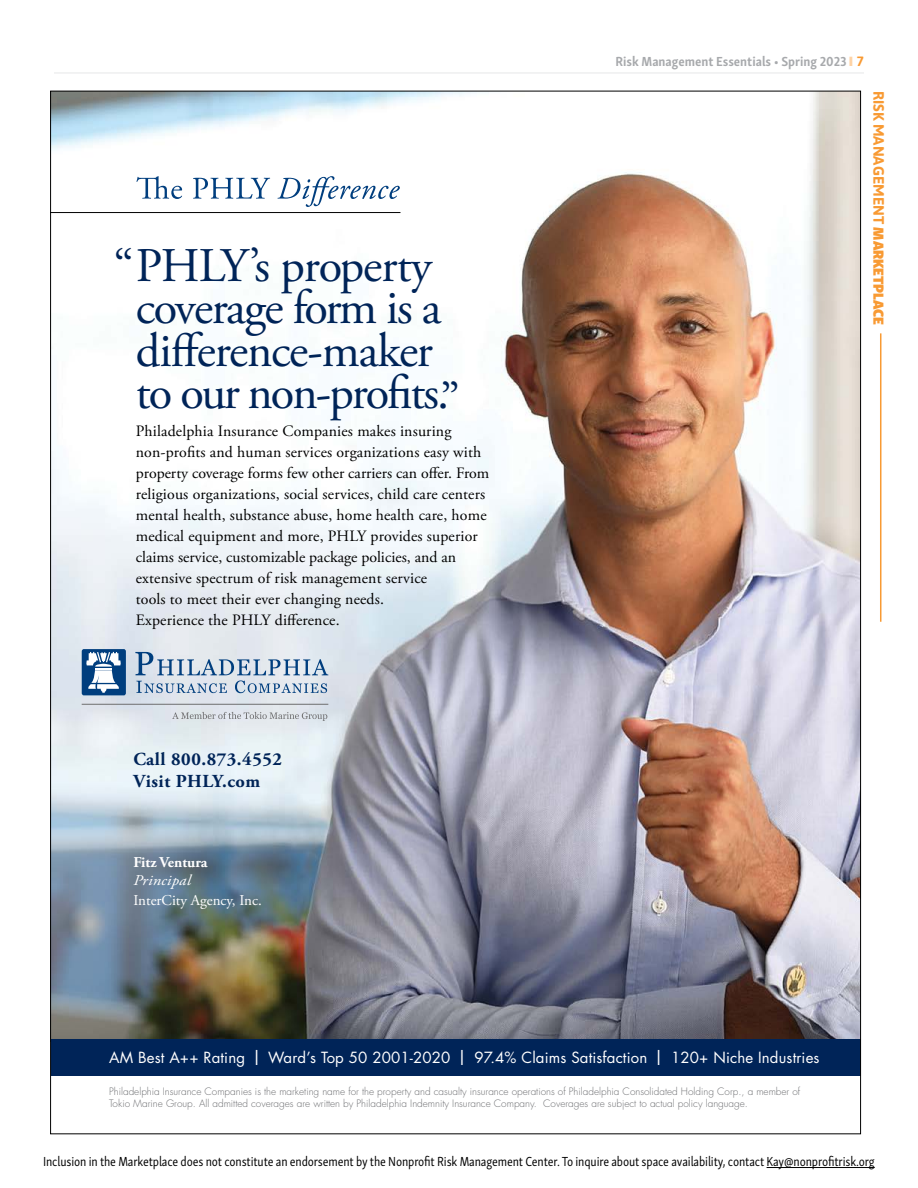
<style>
.page{position:relative;width:918px;height:1188px;background:#fff}
.page>*{position:absolute;margin:0;border:0;box-sizing:border-box;transform-origin:0 0}
.t1{font:48.3px/42.2px "Adobe Garamond Pro";letter-spacing:-.03em;color:#002458;text-align:center}
.t2{font:700 18.3px/21.6px "Adobe Garamond Pro";letter-spacing:.03em;color:#002458}
.t3{font:15.75px/21px "Adobe Garamond Pro";letter-spacing:.01em;color:#000}
.t4{font:15px "Futura";letter-spacing:.01em;color:#fff}
.t5{font:700 15px "Asap";color:#f89a33}
.t6{font:15px "Adobe Garamond Pro";color:#fff}
.t7{font:700 15px "Adobe Garamond Pro";color:#fff}
.t8{font:italic 15px "Adobe Garamond Pro";letter-spacing:.01em;color:#fff;scale:1.1 1}
.t9{font:13.5px "Skolar Sans Latn Cn";letter-spacing:-.01em;color:#000;scale:.95 1}
.t10{font:700 13.5px "Skolar Sans Latn Cn";color:#a7a9ac}
.t11{font:300 10.05px/12px "Futura";color:#6d6e71}
.s1{font-size:49.95px}
.s2{color:#fed3a6}
.s3{font-family:"Asap";color:#f89a33}
.s4{font-family:"Skolar Sans Latn Cn Bl";font-weight:400}
.s5{font-size:19.95px}
</style>
<div class="page">
<hr style="left:54px;top:73px;width:810px;height:1px;background:#e6e7e8">
<hr style="left:767px;top:1167px;width:108px;height:1px;background:#000">
<img style="left:52px;top:93px;width:807px;height:947px">
<svg style="left:135px;top:652px;width:193px;height:41px;background:#b7c7d8"></svg>
<div style="left:82px;top:649px;width:44px;height:46px;background:#003e7e;border-radius:2px"></div>
<svg style="left:86px;top:652px;width:35px;height:41px"></svg>
<hr style="left:82px;top:704px;width:246px;height:1px;background:#6e6e6f">
<svg style="left:172px;top:712px;width:155px;height:9px"></svg>
<svg style="left:136px;top:176px;width:46px;height:23px"></svg>
<svg style="left:193px;top:178px;width:77px;height:21px"></svg>
<svg style="left:277px;top:176px;width:123px;height:31px"></svg>
<hr style="left:51px;top:212px;width:349px;height:1px;background:#000">
<div style="left:51px;top:1040px;width:810px;height:36px;background:#002458"></div>
<hr style="left:880px;top:333px;width:1px;height:289px;background:#f89a33">
<h1 class="t1" style="left:114px;top:247px;width:348px"><span class="s1">“</span>PHLY’s property coverage form is a difference-maker<br>to our non-profits.”</h1>
<p class="t3" style="left:136px;top:421px;width:355px">Philadelphia Insurance Companies makes insuring non-profits and human services organizations easy with property coverage forms few other carriers can offer. From religious organizations, social services, child care centers mental health, substance abuse, home health care, home medical equipment and more, PHLY provides superior claims service, customizable package policies, and an extensive spectrum of risk management service<br>tools to meet their ever changing needs.<br>Experience the PHLY difference.</p>
<p class="t2" style="left:133px;top:749px;width:150px">Call 800.873.4552<br>Visit PHLY.com</p>
<p class="t7" style="left:133px;top:853px;width:76px">Fitz Ventura</p>
<p class="t8" style="left:133px;top:871px;width:54px">Principal</p>
<p class="t6" style="left:133px;top:891px;width:130px">InterCity Agency, Inc.</p>
<p class="t10" style="left:616px;top:50px;width:250px">Risk Management Essentials • Spring 2023 <span class="s2">❙</span> <span class="s3">7</span></p>
<p class="t5" style="left:889px;top:91px;width:236px;rotate:90deg">RISK MANAGEMENT <span class="s4">MARKETPLACE</span></p>
<p class="t4" style="left:109px;top:1048px;width:712px">AM Best A++ Rating <span class="s5">I</span> Ward’s Top 50 2001-2020 <span class="s5">I</span> 97.4% Claims Satisfaction <span class="s5">I</span> 120+ Niche Industries</p>
<p class="t11" style="left:109px;top:1086px;width:693px">Philadelphia Insurance Companies is the marketing name for the property and casualty insurance operations of Philadelphia Consolidated Holding Corp., a member of<br>Tokio Marine Group. All admitted coverages are written by Philadelphia Indemnity Insurance Company. Coverages are subject to actual policy language.</p>
<p class="t9" style="left:43px;top:1151px;width:877px">Inclusion in the Marketplace does not constitute an endorsement by the Nonprofit Risk Management Center. To inquire about space availability, contact Kay@nonprofitrisk.org</p>
</div>
